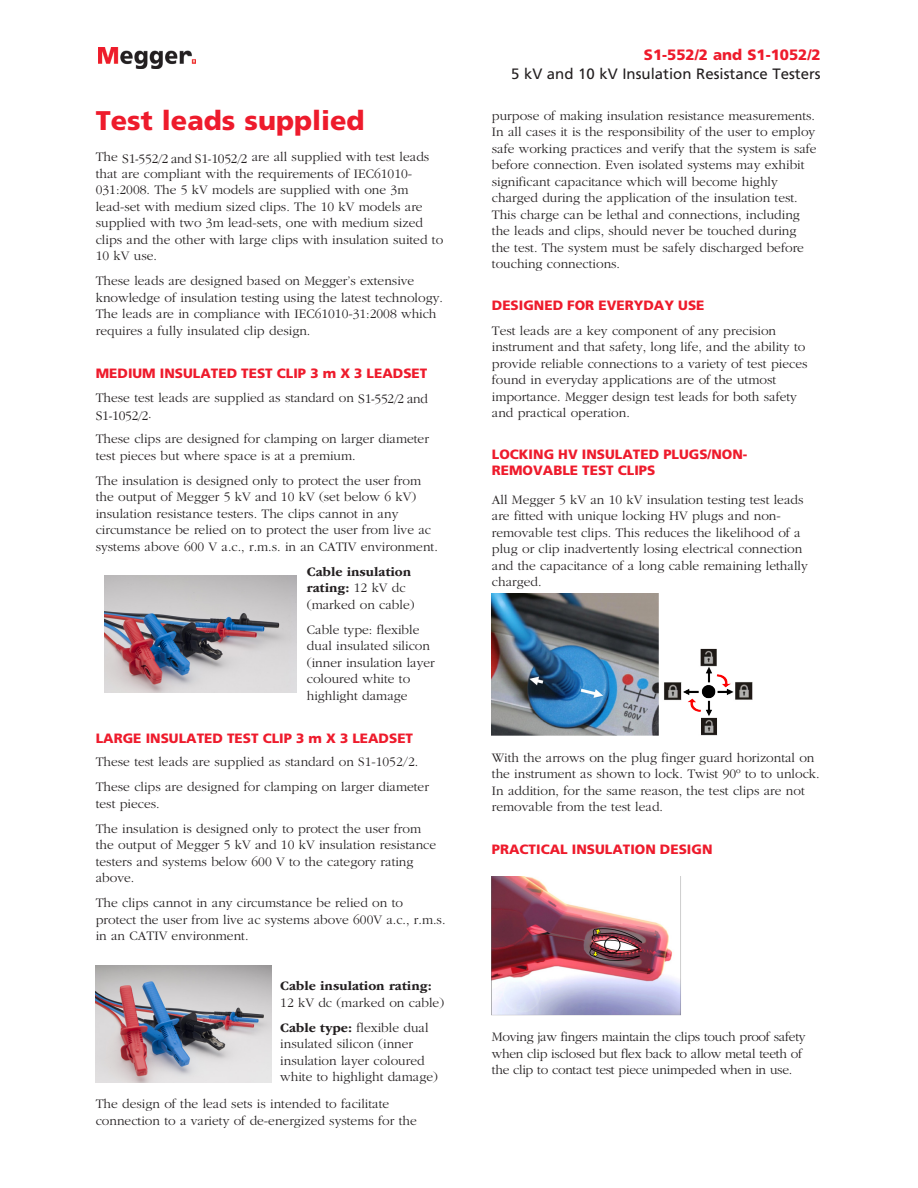
<style>
.page{position:relative;width:918px;height:1188px;background:#fff}
.page>*{position:absolute;margin:0;border:0;box-sizing:border-box;transform-origin:0 0}
.Main_Red_Heading{font:900 27px "Frutiger";color:#ee1b2c}
._01b_small_product_d{font:15px "Frutiger";color:#231f20}
._01a_small_product_n{font:900 15px "Frutiger";color:#ee1b2c}
.Body_Copy{font:300 13.5px/16.5px "Garamond";color:#231f20}
.Red_Body_Heading{font:300 13.5px/16.5px "Garamond";color:#231f20}
.Red_Body_Heading-2{font:900 13.5px/16.5px "Frutiger";color:#ee1b2c}
.Body_Copy-2{font:300 13.5px/16.5px "Garamond";letter-spacing:-.02em;color:#231f20}
.Body_Copy-3{font:700 13.5px/16.5px "ITC Garamond Std";color:#231f20}
.s1{font-family:"Garamond IT Cby BT"}
.s2{font-family:"Garamond";font-weight:300}
.s3{font-family:"ITC Garamond Std";font-weight:700}
</style>
<div class="page">
<img style="left:98px;top:48px;width:98px;height:20px">
<img style="left:104px;top:576px;width:192px;height:117px">
<img style="left:96px;top:965px;width:176px;height:118px">
<img style="left:492px;top:593px;width:261px;height:143px">
<img style="left:492px;top:876px;width:189px;height:139px">
<p class="Main_Red_Heading" style="left:96px;top:104px;width:270px">Test leads supplied</p>
<p class="Body_Copy" style="left:96px;top:149px;width:349px">The <span class="s1">S1-552/2 and S1-1052/2</span> are all supplied with test leads that are compliant with the requirements of IEC61010- 031:2008. The 5 kV models are supplied with one 3m lead-set with medium sized clips. The 10 kV models are supplied with two 3m lead-sets, one with medium sized clips and the other with large clips with insulation suited to 10 kV use.</p>
<p class="Body_Copy" style="left:96px;top:273px;width:349px">These leads are designed based on Megger’s extensive knowledge of insulation testing using the latest technology.<br>The leads are in compliance with IEC61010-31:2008 which requires a fully insulated clip design.</p>
<p class="Red_Body_Heading-2" style="left:96px;top:365px;width:333px">MEDIUM INSULATED TEST CLIP 3 m X 3 LEADSET</p>
<p class="Body_Copy" style="left:96px;top:389px;width:334px;line-height:18px">These test leads are supplied as standard on <span class="s1">S1-552/2 and<br>S1-1052/2</span>.</p>
<p class="Body_Copy" style="left:96px;top:431px;width:335px">These clips are designed for clamping on larger diameter test pieces but where space is at a premium.</p>
<p class="Body_Copy" style="left:96px;top:472px;width:344px">The insulation is designed only to protect the user from the output of Megger 5 kV and 10 kV (set below 6 kV) insulation resistance testers. The clips cannot in any circumstance be relied on to protect the user from live ac systems above 600 V a.c., r.m.s. in an CATIV environment.</p>
<p class="Body_Copy-3" style="left:307px;top:563px;width:109px">Cable insulation rating: <span class="s2">12 kV dc (marked on cable)</span></p>
<p class="Body_Copy" style="left:307px;top:621px;width:129px">Cable type: flexible dual insulated silicon (inner insulation layer coloured white to highlight damage</p>
<p class="Red_Body_Heading-2" style="left:96px;top:730px;width:319px">LARGE INSULATED TEST CLIP 3 m X 3 LEADSET</p>
<p class="Body_Copy" style="left:96px;top:754px;width:324px">These test leads are supplied as standard on S1-1052/2.</p>
<p class="Body_Copy" style="left:96px;top:779px;width:335px">These clips are designed for clamping on larger diameter test pieces.</p>
<p class="Body_Copy" style="left:96px;top:821px;width:342px">The insulation is designed only to protect the user from the output of Megger 5 kV and 10 kV insulation resistance testers and systems below 600 V to the category rating above.</p>
<p class="Body_Copy" style="left:96px;top:895px;width:351px">The clips cannot in any circumstance be relied on to protect the user from live ac systems above 600V a.c., r.m.s. in an CATIV environment.</p>
<p class="Body_Copy-3" style="left:280px;top:978px;width:165px">Cable insulation rating:<br><span class="s2">12 kV dc (marked on cable)</span></p>
<p class="Body_Copy" style="left:280px;top:1020px;width:159px"><span class="s3">Cable type:</span> flexible dual insulated silicon (inner insulation layer coloured white to highlight damage)</p>
<p class="Body_Copy" style="left:96px;top:1096px;width:323px">The design of the lead sets is intended to facilitate connection to a variety of de-energized systems for the</p>
<p class="_01a_small_product_n" style="left:644px;top:46px;width:178px">S1-552/2 and S1-1052/2</p>
<p class="_01b_small_product_d" style="left:511px;top:65px;width:311px">5 kV and 10 kV Insulation Resistance Testers</p>
<p class="Body_Copy" style="left:492px;top:108px;width:326px">purpose of making insulation resistance measurements.<br>In all cases it is the responsibility of the user to employ safe working practices and verify that the system is safe before connection. Even isolated systems may exhibit significant capacitance which will become highly charged during the application of the insulation test.<br>This charge can be lethal and connections, including the leads and clips, should never be touched during the test. The system must be safely discharged before touching connections.</p>
<p class="Red_Body_Heading-2" style="left:492px;top:297px;width:214px">DESIGNED FOR EVERYDAY USE</p>
<p class="Body_Copy" style="left:492px;top:323px;width:317px">Test leads are a key component of any precision instrument and that safety, long life, and the ability to provide reliable connections to a variety of test pieces found in everyday applications are of the utmost importance. Megger design test leads for both safety and practical operation.</p>
<p class="Red_Body_Heading-2" style="left:492px;top:446px;width:257px">LOCKING HV INSULATED PLUGS/NON-<br>REMOVABLE TEST CLIPS</p>
<p class="Red_Body_Heading" style="left:492px;top:492px;width:317px">All Megger 5 kV an 10 kV insulation testing test leads are fitted with unique locking HV plugs and non&shy;removable test clips. This reduces the likelihood of a plug or clip inadvertently losing electrical connection and the capacitance of a long cable remaining lethally charged.</p>
<p class="Body_Copy" style="left:492px;top:749px;width:329px">With the arrows on the plug finger guard horizontal on the instrument as shown to lock. Twist 90º to to unlock.<br>In addition, for the same reason, the test clips are not removable from the test lead.</p>
<p class="Red_Body_Heading-2" style="left:492px;top:841px;width:222px">PRACTICAL INSULATION DESIGN</p>
<p class="Body_Copy-2" style="left:492px;top:1029px;width:315px">Moving jaw fingers maintain the clips touch proof safety when clip isclosed but flex back to allow metal teeth of the clip to contact test piece unimpeded when in use.</p>
</div>
